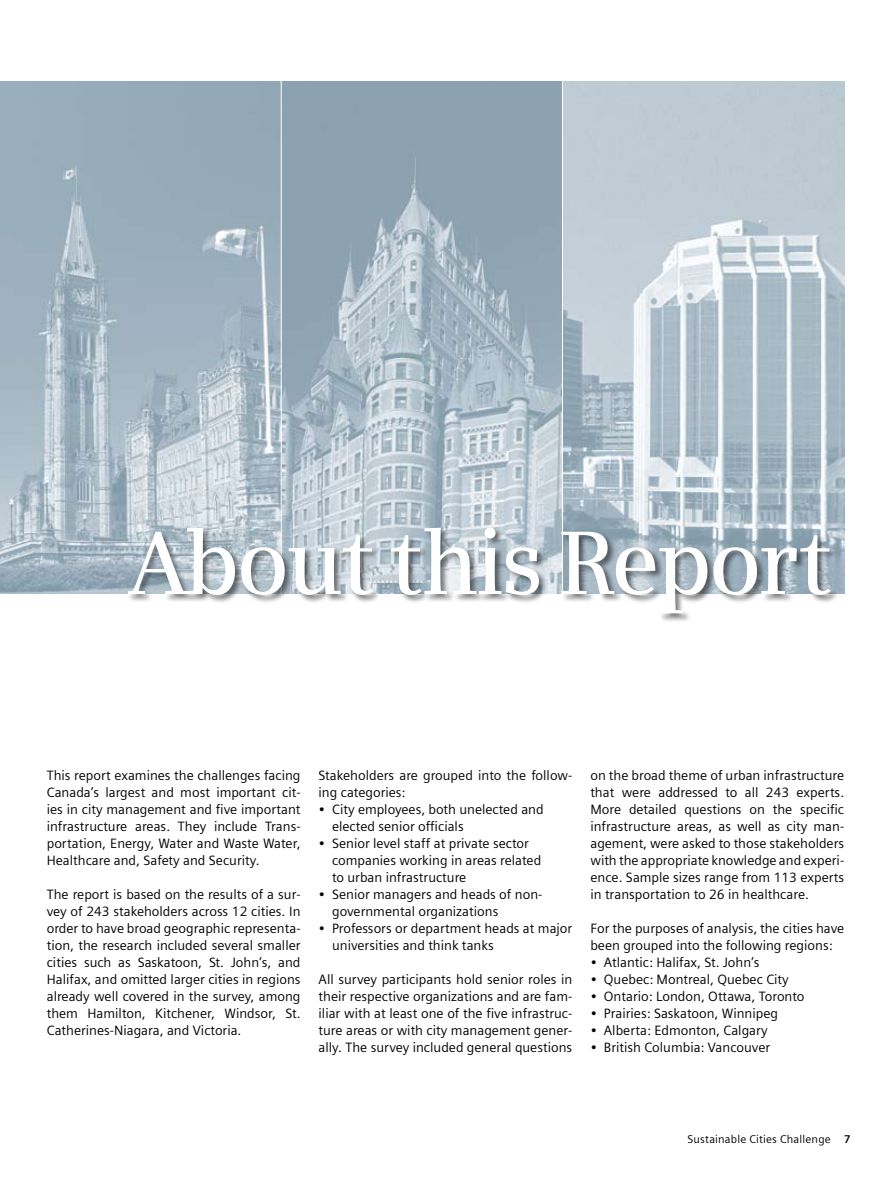
<style>
.page{position:relative;width:891px;height:1188px;background:#fff}
.page>*{position:absolute;margin:0;border:0;box-sizing:border-box;transform-origin:0 0}
.t1{font:600 90px "Siemens Serif OT";letter-spacing:-.04em;color:#fff}
.t2{font:13.5px/17px "Siemens Sans OT";color:#000}
.t3{font:11.25px "Siemens Sans OT";letter-spacing:.015em;color:#000}
.s1{font-weight:700}
</style>
<div class="page">
<img style="left:0;top:81px;width:844px;height:513px">
<hr style="left:281px;top:74px;width:1px;height:520px;background:#fff">
<hr style="left:562px;top:74px;width:1px;height:520px;background:#fff">
<div style="left:127px;top:526px;width:713px;height:98px;background:#000;opacity:.5"></div>
<h1 class="t1" style="left:128px;top:510px;width:704px">About this Report</h1>
<p class="t2" style="left:47px;top:767px;width:255px;text-align:justify">This report examines the challenges facing Canada’s largest and most important cit&shy;ies in city management and five important infrastructure areas. They include Trans&shy;portation, Energy, Water and Waste Water, Healthcare and, Safety and Security.</p>
<p class="t2" style="left:47px;top:886px;width:255px;text-align:justify">The report is based on the results of a sur&shy;vey of 243 stakeholders across 12 cities. In order to have broad geographic representa&shy;tion, the research included several smaller cities such as Saskatoon, St. John’s, and Halifax, and omitted larger cities in regions already well covered in the survey, among them Hamilton, Kitchener, Windsor, St.<br>Catherines-Niagara, and Victoria.</p>
<p class="t2" style="left:319px;top:767px;width:255px">Stakeholders are grouped into the follow&shy;ing categories:</p>
<p class="t2" style="left:332px;top:801px;width:213px;text-indent:-13px">• City employees, both unelected and elected senior officials</p>
<p class="t2" style="left:332px;top:835px;width:211px;text-indent:-13px">• Senior level staff at private sector companies working in areas related to urban infrastructure</p>
<p class="t2" style="left:332px;top:886px;width:212px;text-indent:-13px">• Senior managers and heads of non&shy;governmental organizations</p>
<p class="t2" style="left:332px;top:920px;width:242px;text-indent:-13px">• Professors or department heads at major universities and think tanks</p>
<p class="t2" style="left:319px;top:971px;width:255px;text-align:justify">All survey participants hold senior roles in their respective organizations and are fam&shy;iliar with at least one of the five infrastruc&shy;ture areas or with city management gener&shy;ally. The survey included general questions</p>
<p class="t2" style="left:590px;top:767px;width:255px;text-align:justify">on the broad theme of urban infrastructure that were addressed to all 243 experts.<br>More detailed questions on the specific infrastructure areas, as well as city man&shy;agement, were asked to those stakeholders with the appropriate knowledge and experi&shy;ence. Sample sizes range from 113 experts in transportation to 26 in healthcare.</p>
<p class="t2" style="left:590px;top:920px;width:255px">For the purposes of analysis, the cities have been grouped into the following regions:</p>
<p class="t2" style="left:590px;top:954px;width:171px">• Atlantic: Halifax, St. John’s</p>
<p class="t2" style="left:590px;top:971px;width:200px">• Quebec: Montreal, Quebec City</p>
<p class="t2" style="left:590px;top:988px;width:216px">• Ontario: London, Ottawa, Toronto</p>
<p class="t2" style="left:590px;top:1005px;width:189px">• Prairies: Saskatoon, Winnipeg</p>
<p class="t2" style="left:590px;top:1022px;width:179px">• Alberta: Edmonton, Calgary</p>
<p class="t2" style="left:590px;top:1039px;width:181px">• British Columbia: Vancouver</p>
<p class="t3" style="left:688px;top:1133px;width:165px">Sustainable Cities Challenge <span class="s1">7</span></p>
</div>
